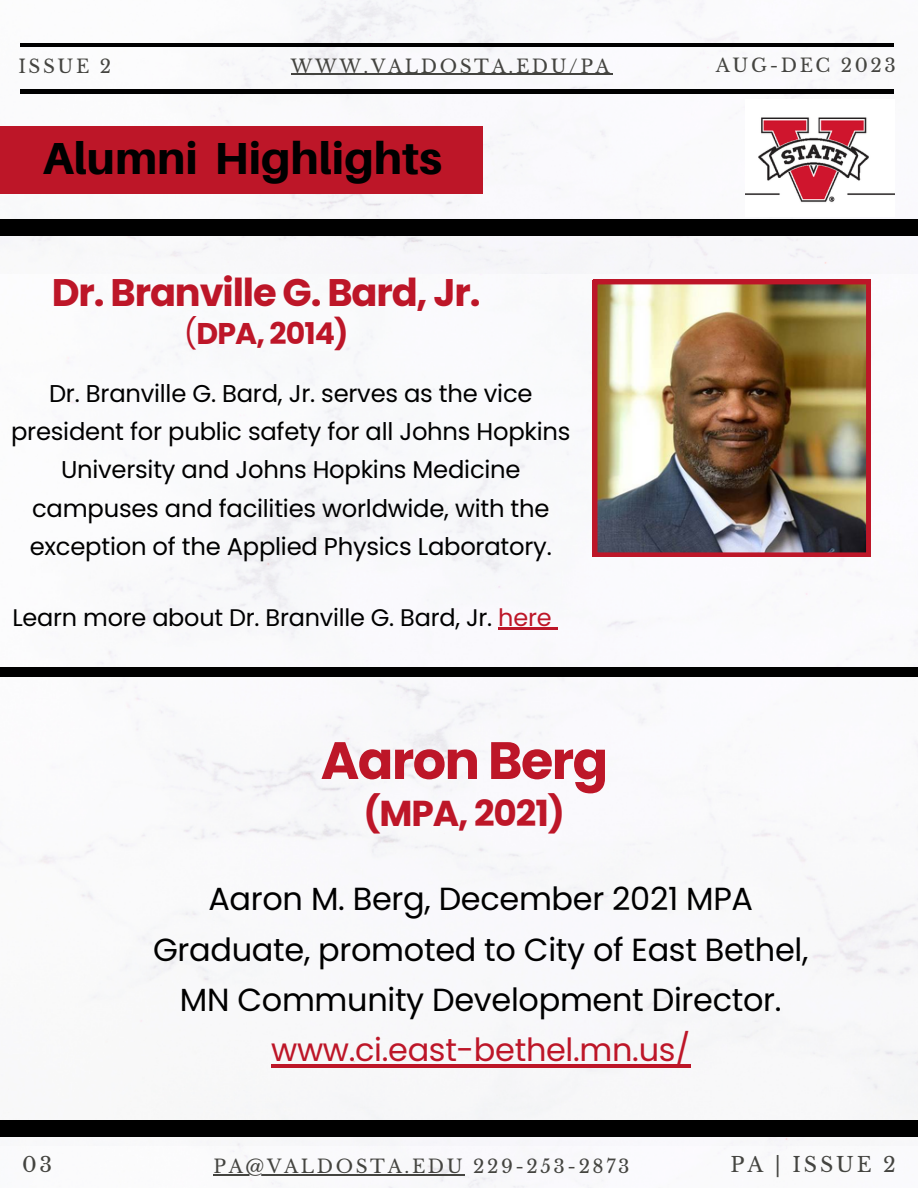
<style>
.page{position:relative;width:918px;height:1188px;background:#fff}
.page>*{position:absolute;margin:0;border:0;box-sizing:border-box;transform-origin:0 0}
.t1{font:700 52.5px "Poppins";letter-spacing:-.03em;color:#bd1628}
.t2{font:800 44.85px "Aileron";color:#000}
.t3{font:700 38.4px "Poppins";letter-spacing:-.03em;color:#bd1628}
.t4{font:700 36px "Poppins";letter-spacing:-.03em;color:#bd1628}
.t5{font:31.95px/50.4px "Poppins";letter-spacing:-.01em;color:#000;text-align:center}
.t6{font:700 30px "Poppins";letter-spacing:-.03em;color:#bd1628}
.t7{font:24.3px/38.2px "Poppins";letter-spacing:-.01em;color:#000;text-align:center}
.t8{font:24px "Poppins";letter-spacing:-.01em;color:#000}
.t9{font:20.55px "Libre Baskerville";letter-spacing:.14em;color:#444440}
.t10{font:18.45px "Libre Baskerville";letter-spacing:.14em;color:#444440}
.s1{font-weight:400}
.s2{color:#bd1628}
</style>
<div class="page">
<img style="left:0;top:274px;width:918px;height:847px">
<img style="left:0;top:0;width:918px;height:274px">
<hr style="left:20px;top:90px;width:874px;height:3px;background:#000">
<hr style="left:20px;top:44px;width:874px;height:3px;background:#000">
<img style="left:0;top:1136px;width:918px;height:52px">
<div style="left:0;top:126px;width:483px;height:68px;background:#bd1628"></div>
<div style="left:0;top:220px;width:918px;height:16px;background:#000"></div>
<img style="left:746px;top:100px;width:148px;height:117px">
<hr style="left:213px;top:1174px;width:252px;height:1px;background:#444440">
<div style="left:0;top:1121px;width:918px;height:15px;background:#000"></div>
<div style="left:0;top:668px;width:918px;height:9px;background:#000"></div>
<img style="left:593px;top:280px;width:278px;height:277px">
<hr style="left:291px;top:74px;width:321px;height:1px;background:#444440">
<hr style="left:271px;top:1065px;width:419px;height:3px;background:#bd1628">
<hr style="left:498px;top:628px;width:53px;height:2px;background:#bd1628">
<svg style="left:551px;top:628px;width:7px;height:2px"></svg>
<h1 class="t10" style="left:18px;top:55px;width:94px">ISSUE 2</h1>
<p class="t10" style="left:291px;top:55px;width:321px">WWW.VALDOSTA.EDU/PA</p>
<p class="t10" style="left:716px;top:54px;width:182px">AUG-DEC 2023</p>
<p class="t2" style="left:43px;top:130px;width:401px">Alumni Highlights</p>
<p class="t3" style="left:52px;top:266px;width:430px">Dr. Branville G. Bard, Jr.</p>
<p class="t6" style="left:184px;top:313px;width:166px"><span class="s1">(</span>DPA, 2014)</p>
<h5 class="t7" style="left:11px;top:374px;width:561px">Dr. Branville G. Bard, Jr. serves as the vice president for public safety for all Johns Hopkins University and Johns Hopkins Medicine campuses and facilities worldwide, with the exception of the Applied Physics Laboratory.</h5>
<p class="t8" style="left:13px;top:600px;width:541px">Learn more about Dr. Branville G. Bard, Jr. <span class="s2">here</span></p>
<h3 class="t1" style="left:321px;top:724px;width:289px">Aaron Berg</h3>
<h3 class="t4" style="left:363px;top:788px;width:203px">(MPA, 2021)</h3>
<h5 class="t5" style="left:153px;top:874px;width:657px">Aaron M. Berg, December 2021 MPA Graduate, promoted to City of East Bethel, MN Community Development Director. <span class="s2">www.ci.east-bethel.mn.us/</span></h5>
<p class="t9" style="left:22px;top:1153px;width:32px">03</p>
<p class="t10" style="left:213px;top:1155px;width:418px">PA@VALDOSTA.EDU 229-253-2873</p>
<p class="t9" style="left:730px;top:1153px;width:167px">PA | ISSUE 2</p>
</div>
